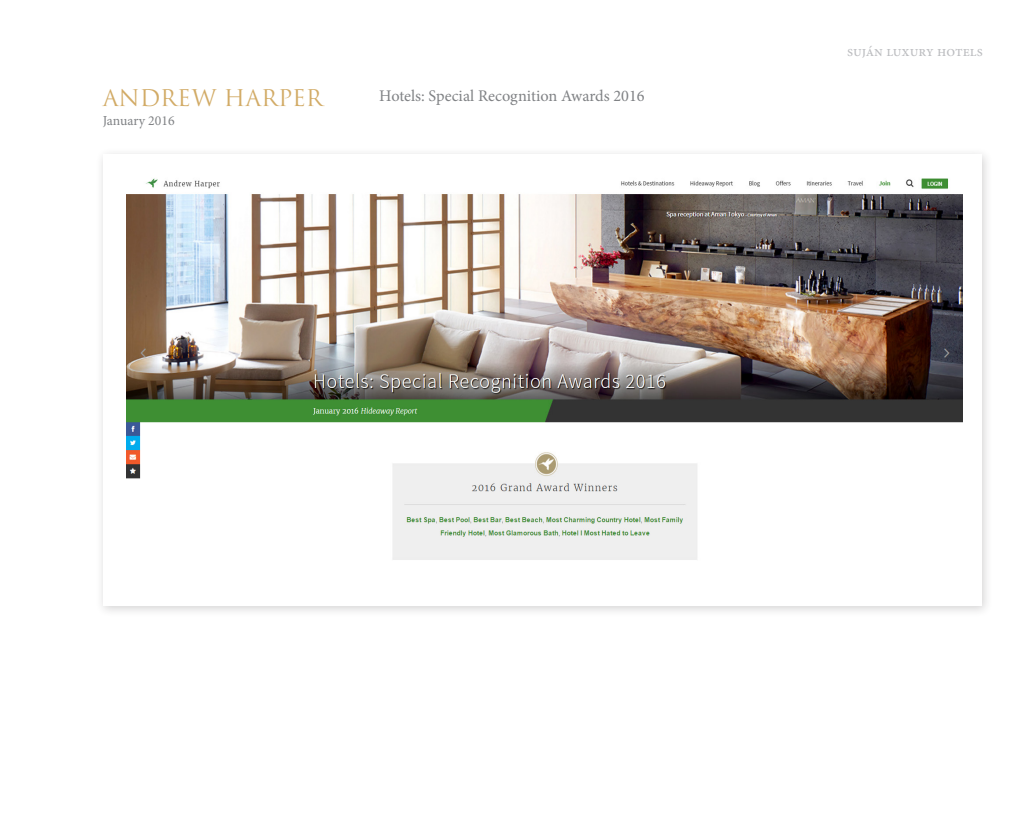
<style>
.page{position:relative;width:1028px;height:815px;background:#fff}
.page>*{position:absolute;margin:0;border:0;box-sizing:border-box;transform-origin:0 0}
.t1{font:22.5px "Trajan";color:#d2ab66}
.t2{font:16.25px "Minion Pro";color:#808285}
.t3{font:15px "Minion Pro";color:#bcbdc0}
.t4{font:13.75px "Minion Pro";letter-spacing:-.005em;color:#808285}
</style>
<div class="page">
<div style="left:95px;top:147px;width:898px;height:470px;background:#231f20;opacity:.2"></div>
<div style="left:103px;top:155px;width:878px;height:451px;background:#fff"></div>
<img style="left:126px;top:178px;width:836px;height:382px">
<p class="t1" style="left:103px;top:85px;width:222px">ANDREW HARPER</p>
<p class="t4" style="left:103px;top:112px;width:73px">January 2016</p>
<p class="t2" style="left:379px;top:85px;width:267px">Hotels: Special Recognition Awards 2016</p>
<p class="t3" style="left:847px;top:41px;width:137px">suján luxury hotels</p>
</div>
